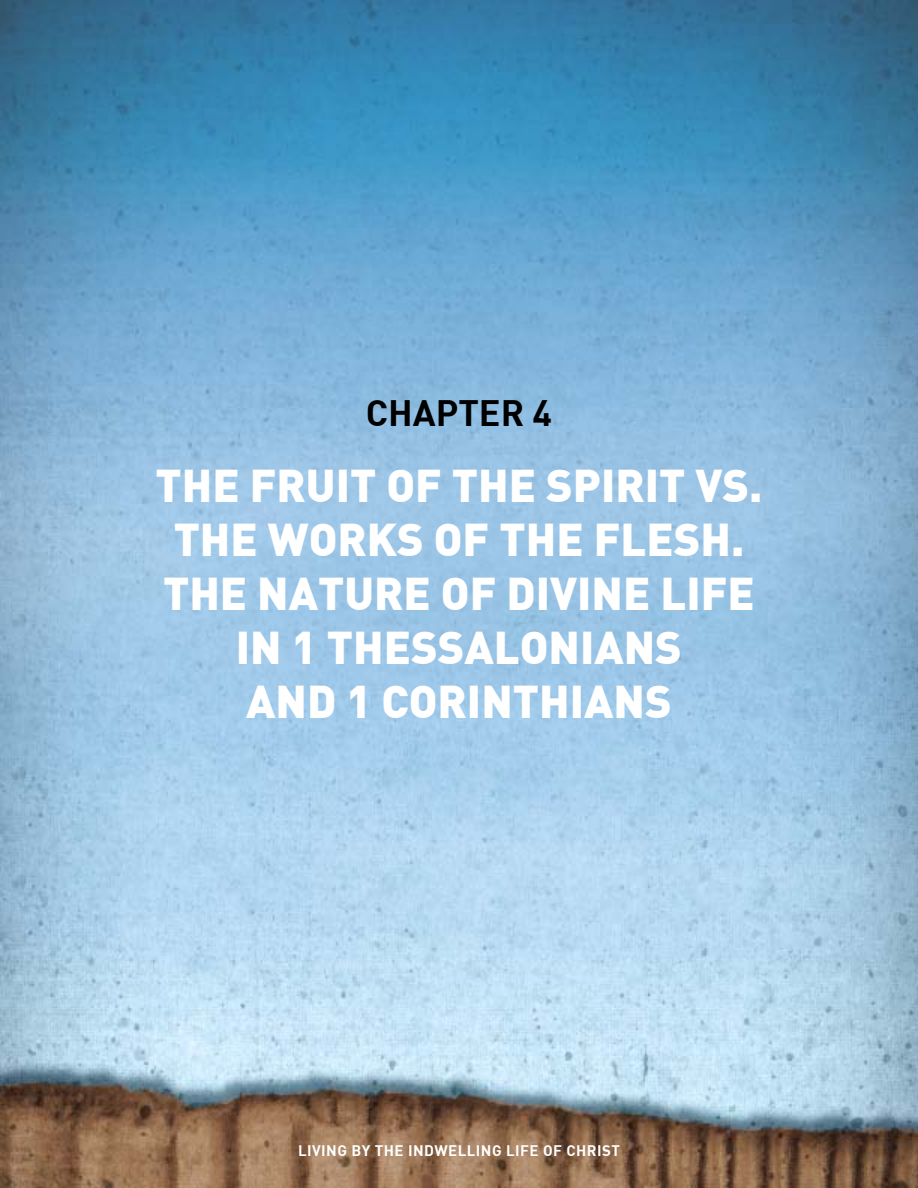
<style>
.page{position:relative;width:918px;height:1188px;background:#fff}
.page>*{position:absolute;margin:0;border:0;box-sizing:border-box;transform-origin:0 0}
.t1{font:900 45px/54px "DIN";color:#fff;text-align:center}
.t2{font:36px "DIN Bold";color:#000}
.t3{font:15px "DIN Bold";letter-spacing:.03em;color:#fff}
</style>
<div class="page">
<img style="left:0;top:0;width:918px;height:1188px">
<p class="t2" style="left:366px;top:390px;width:115px">CHAPTER</p>
<p class="t2" style="left:533px;top:390px;width:21px">4</p>
<p class="t1" style="left:156px;top:457px;width:608px">THE FRUIT OF THE SPIRIT VS.<br>THE WORKS OF THE FLESH.<br>THE NATURE OF DIVINE LIFE<br>IN 1 THESSALONIANS<br>AND 1 CORINTHIANS</p>
<p class="t3" style="left:298px;top:1141px;width:323px">LIVING BY THE INDWELLING LIFE OF CHRIST</p>
</div>
